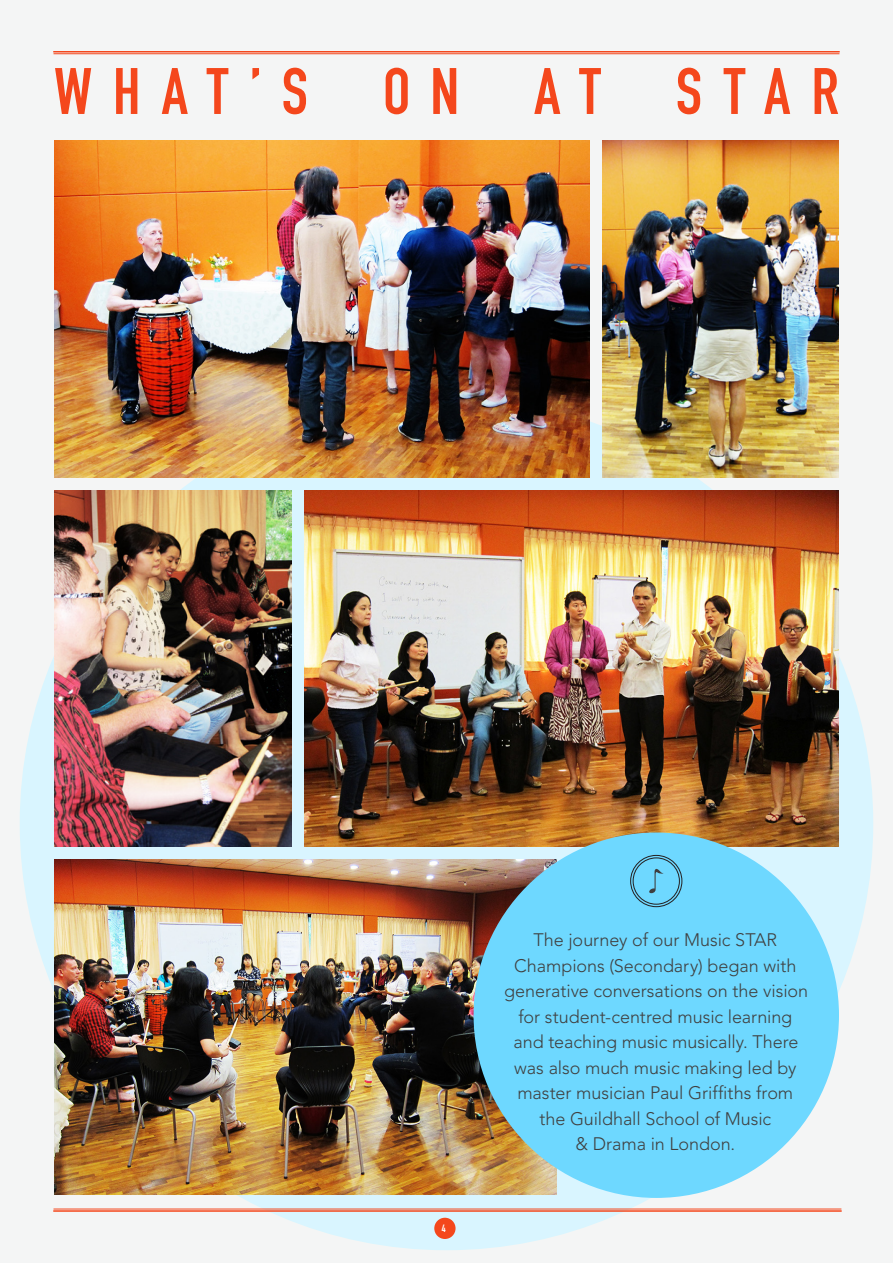
<style>
.page{position:relative;width:893px;height:1263px;background:#f4f5f5}
.page>*{position:absolute;margin:0;border:0;box-sizing:border-box;transform-origin:0 0}
.t1{font:64.5px "DIN Engschrift Std";letter-spacing:.315em;color:#f4471c}
.t2{font:300 18px/25.5px "Avenir LT Std";color:#404040;text-align:center}
.t3{font:10.5px "DIN Engschrift Std";color:#fff}
</style>
<div class="page">
<div style="left:20px;top:397px;width:853px;height:853px;background:#d9f5ff;border-radius:50%"></div>
<img style="left:54px;top:859px;width:502px;height:335px">
<img style="left:54px;top:490px;width:238px;height:357px">
<img style="left:54px;top:140px;width:536px;height:337px">
<img style="left:602px;top:140px;width:237px;height:337px">
<img style="left:304px;top:490px;width:535px;height:357px">
<div style="left:474px;top:832px;width:365px;height:366px;background:#6ed8ff;border-radius:50%"></div>
<div style="left:630px;top:855px;width:52px;height:52px;border:1px solid #231f20;border-radius:50%"></div>
<div style="left:633px;top:858px;width:47px;height:46px;border:1px solid #231f20;border-radius:50%"></div>
<svg style="left:649px;top:868px;width:15px;height:25px"></svg>
<div style="left:434px;top:1218px;width:22px;height:21px;background:#f4471c;border-radius:50%"></div>
<hr style="left:54px;top:1210px;width:787px;height:2px;background:#f4471c">
<hr style="left:54px;top:1209px;width:787px;height:1px;background:#f4471c">
<hr style="left:54px;top:53px;width:785px;height:1px;background:#f4471c">
<hr style="left:54px;top:51px;width:785px;height:2px;background:#f4471c">
<p class="t1" style="left:54px;top:54px;width:786px">WHAT’S ON AT STAR</p>
<p class="t3" style="left:442px;top:1222px;width:5px">4</p>
<p class="t2" style="left:504px;top:927px;width:306px">The journey of our Music STAR<br>Champions (Secondary) began with generative conversations on the vision for student-centred music learning and teaching music musically. There was also much music making led by master musician Paul Griffiths from the Guildhall School of Music<br>&amp; Drama in London.</p>
</div>
